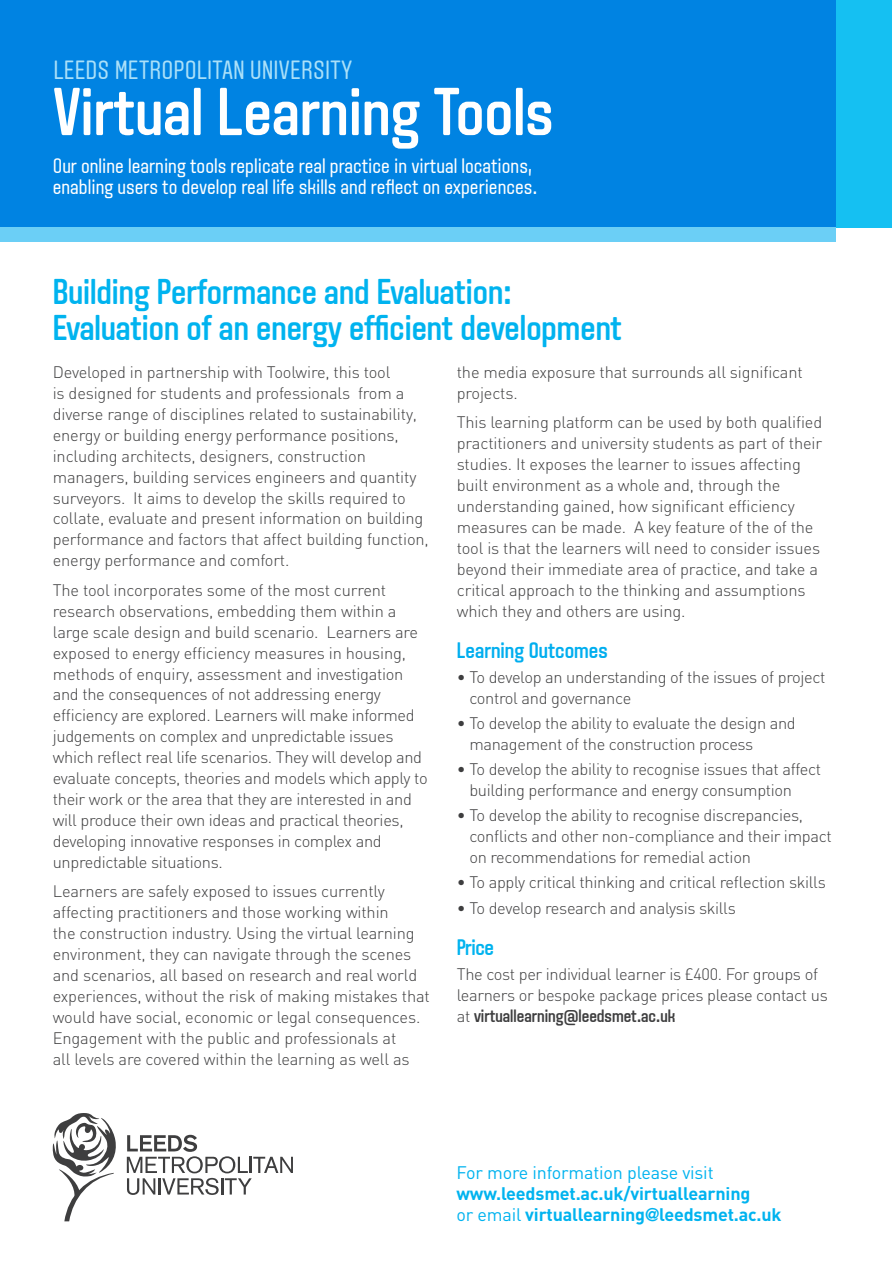
<style>
.page{position:relative;width:892px;height:1262px;background:#fff}
.page>*{position:absolute;margin:0;border:0;box-sizing:border-box;transform-origin:0 0}
.t1{font:500 67.65px "Aveny T";color:#fff}
.t2{font:500 35.85px/35.8px "Aveny T";color:#00b3ef}
.t3{font:26.4px "Aveny T";color:#aae0f9}
.t4{font:500 22.5px "Aveny T";color:#00aeef}
.t5{font:500 22.5px "Aveny T";letter-spacing:-.02em;color:#00b3ef}
.t6{font:21px/21px "Aveny T";color:#fff}
.t7{font:700 18px/21px "DIN";letter-spacing:-.01em;color:#00b3ef}
.t8{font:500 18px "Aveny T";color:#3e3e3f}
.t9{font:300 16.5px/21px "DIN";letter-spacing:-.01em;color:#3e3e3f}
.s1{font-family:"DIN";font-weight:300;font-size:16.5px}
.s2{font-weight:400}
.s3{font-family:"Helvetica Neue LT Std"}
</style>
<div class="page">
<div style="left:0;top:0;width:891px;height:227px;background:#15c0f2"></div>
<div style="left:0;top:227px;width:835px;height:15px;background:#6bcff6"></div>
<div style="left:0;top:0;width:835px;height:227px;background:#0083e2"></div>
<svg style="left:127px;top:1134px;width:166px;height:61px"></svg>
<svg style="left:53px;top:1113px;width:63px;height:108px"></svg>
<p class="t3" style="left:53px;top:56px;width:301px">LEEDS METROPOLITAN UNIVERSITY</p>
<p class="t1" style="left:53px;top:74px;width:501px">Virtual Learning Tools</p>
<p class="t6" style="left:53px;top:156px;width:486px">Our online learning tools replicate real practice in virtual locations, enabling users to develop real life skills and reflect on experiences.</p>
<p class="t2" style="left:53px;top:274px;width:570px">Building Performance and Evaluation:<br>Evaluation of an energy efficient development</p>
<p class="t9" style="left:53px;top:361px;width:377px">Developed in partnership with Toolwire, this tool<br>is designed for students and professionals from a diverse range of disciplines related to sustainability, energy or building energy performance positions, including architects, designers, construction managers, building services engineers and quantity surveyors. It aims to develop the skills required to collate, evaluate and present information on building performance and factors that affect building function, energy performance and comfort.</p>
<p class="t9" style="left:53px;top:579px;width:376px">The tool incorporates some of the most current research observations, embedding them within a large scale design and build scenario. Learners are exposed to energy efficiency measures in housing, methods of enquiry, assessment and investigation and the consequences of not addressing energy efficiency are explored. Learners will make informed judgements on complex and unpredictable issues which reflect real life scenarios. They will develop and evaluate concepts, theories and models which apply to their work or the area that they are interested in and will produce their own ideas and practical theories, developing innovative responses in complex and unpredictable situations.</p>
<p class="t9" style="left:53px;top:880px;width:378px">Learners are safely exposed to issues currently affecting practitioners and those working within<br>the construction industry. Using the virtual learning environment, they can navigate through the scenes and scenarios, all based on research and real world experiences, without the risk of making mistakes that would have social, economic or legal consequences.<br>Engagement with the public and professionals at<br>all levels are covered within the learning as well as</p>
<p class="t9" style="left:456px;top:361px;width:347px">the media exposure that surrounds all significant projects.</p>
<p class="t9" style="left:456px;top:412px;width:367px">This learning platform can be used by both qualified practitioners and university students as part of their studies. It exposes the learner to issues affecting built environment as a whole and, through the understanding gained, how significant efficiency measures can be made. A key feature of the of the tool is that the learners will need to consider issues beyond their immediate area of practice, and take a critical approach to the thinking and assumptions which they and others are using.</p>
<p class="t4" style="left:456px;top:637px;width:152px">Learning Outcomes</p>
<p class="t9" style="left:469px;top:666px;width:357px;text-indent:-13px">• To develop an understanding of the issues of project control and governance</p>
<p class="t9" style="left:469px;top:712px;width:328px;text-indent:-13px">• To develop the ability to evaluate the design and management of the construction process</p>
<p class="t9" style="left:469px;top:758px;width:353px;text-indent:-13px">• To develop the ability to recognise issues that affect building performance and energy consumption</p>
<p class="t9" style="left:469px;top:804px;width:364px;text-indent:-13px">• To develop the ability to recognise discrepancies, conflicts and other non-compliance and their impact on recommendations for remedial action</p>
<p class="t9" style="left:456px;top:872px;width:370px">• To apply critical thinking and critical reflection skills</p>
<p class="t9" style="left:456px;top:897px;width:280px">• To develop research and analysis skills</p>
<p class="t5" style="left:456px;top:934px;width:39px">Price</p>
<p class="t9" style="left:456px;top:963px;width:372px">The cost per individual learner is £400. For groups of learners or bespoke package prices please contact us</p>
<p class="t8" style="left:456px;top:1005px;width:220px"><span class="s1">at</span> virtuallearning@leedsmet.ac.uk</p>
<p class="t7" style="left:456px;top:1161px;width:326px"><span class="s2">For more information please visit </span>www.leedsmet.ac.uk/virtuallearning<br><span class="s2">or email</span> virtuallearning<span class="s3">@</span>leedsmet.ac.uk</p>
</div>
